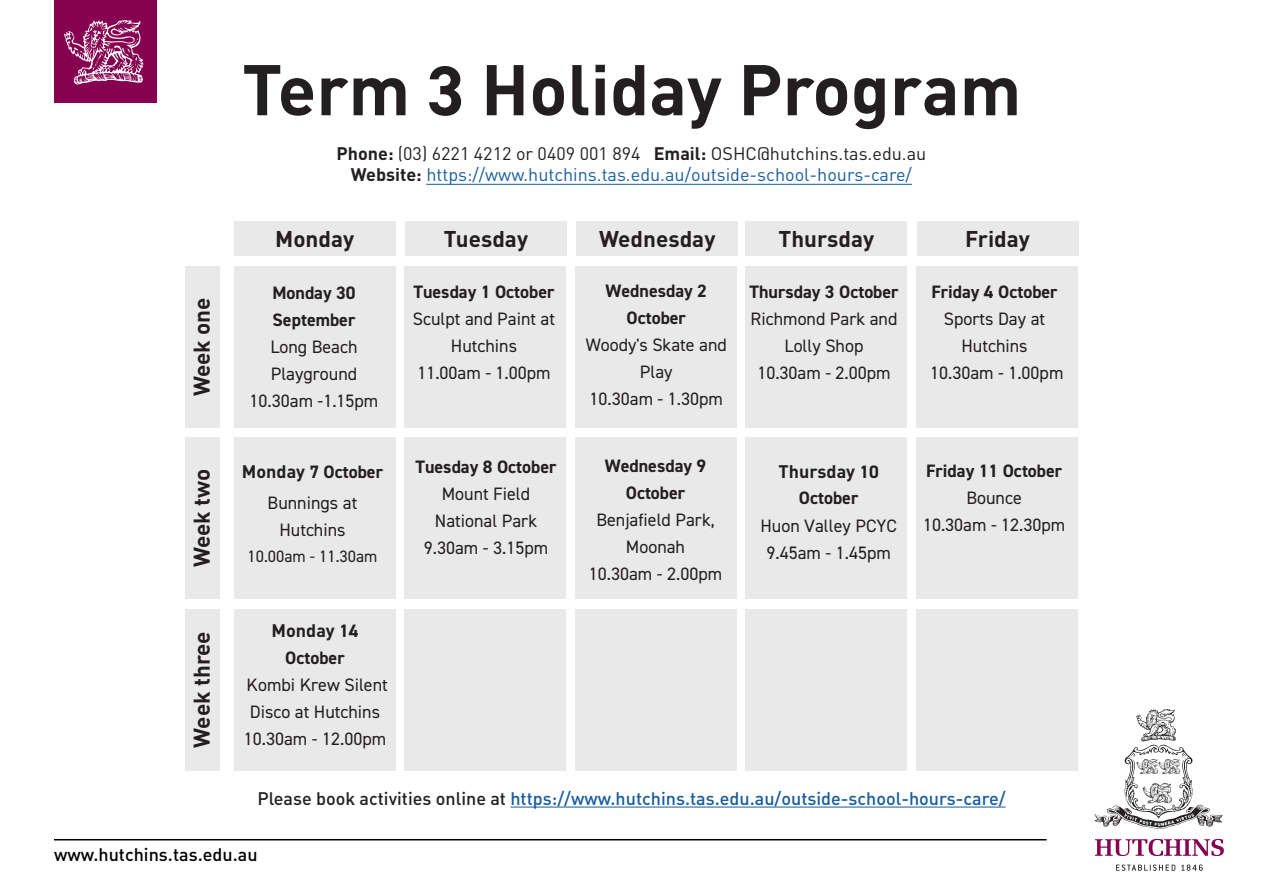
<style>
.page{position:relative;width:1263px;height:893px;background:#fff}
.page>*{position:absolute;margin:0;border:0;box-sizing:border-box;transform-origin:0 0}
.t1{font:700 70.5px "DIN";color:#231f20}
.t2{font:700 22.5px "DIN";color:#231f20}
.t3{font:18px/27px "DIN2014";color:#231f20;text-align:center}
.t4{font:18px/21.6px "DIN";color:#175d9e;text-align:center}
.t5{font:18px "DIN Medium Alternate";color:#175d9e}
.t6{font:700 18px/26.1px "DIN2014";color:#231f20;text-align:center}
.t7{font:18px "DIN Medium Alternate";color:#000}
.t8{font:16.5px "DIN2014";color:#231f20}
.s1{font-family:"DIN2014"}
.s2{font-weight:700;color:#231f20}
.s3{color:#231f20}
.s4{font-weight:700}
.s5{font-family:"DIN";font-weight:700}
.s6{font-family:"DIN"}
</style>
<div class="page">
<div style="left:54px;top:0;width:103px;height:103px;background:#870151"></div>
<svg style="left:64px;top:20px;width:79px;height:65px"></svg>
<div style="left:234px;top:266px;width:161px;height:162px;background:#eae9e9"></div>
<div style="left:405px;top:266px;width:161px;height:162px;background:#eae9e9"></div>
<div style="left:575px;top:266px;width:161px;height:162px;background:#eae9e9"></div>
<div style="left:746px;top:266px;width:161px;height:162px;background:#eae9e9"></div>
<div style="left:916px;top:266px;width:161px;height:162px;background:#eae9e9"></div>
<div style="left:234px;top:438px;width:161px;height:161px;background:#eae9e9"></div>
<div style="left:405px;top:438px;width:161px;height:161px;background:#eae9e9"></div>
<div style="left:575px;top:438px;width:161px;height:161px;background:#eae9e9"></div>
<div style="left:746px;top:438px;width:161px;height:161px;background:#eae9e9"></div>
<div style="left:916px;top:438px;width:161px;height:161px;background:#eae9e9"></div>
<div style="left:234px;top:609px;width:161px;height:161px;background:#eae9e9"></div>
<div style="left:405px;top:609px;width:161px;height:161px;background:#eae9e9"></div>
<div style="left:575px;top:609px;width:161px;height:161px;background:#eae9e9"></div>
<div style="left:746px;top:609px;width:161px;height:161px;background:#eae9e9"></div>
<div style="left:916px;top:609px;width:161px;height:161px;background:#eae9e9"></div>
<div style="left:185px;top:266px;width:34px;height:162px;background:#eae9e9"></div>
<div style="left:185px;top:438px;width:34px;height:161px;background:#eae9e9"></div>
<div style="left:185px;top:609px;width:34px;height:161px;background:#eae9e9"></div>
<div style="left:577px;top:221px;width:161px;height:35px;background:#eae9e9"></div>
<div style="left:405px;top:221px;width:162px;height:35px;background:#eae9e9"></div>
<div style="left:234px;top:221px;width:161px;height:35px;background:#eae9e9"></div>
<div style="left:917px;top:221px;width:161px;height:35px;background:#eae9e9"></div>
<div style="left:746px;top:221px;width:161px;height:35px;background:#eae9e9"></div>
<hr style="left:510px;top:807px;width:496px;height:1px;background:#175d9e">
<svg style="left:1116px;top:864px;width:87px;height:7px"></svg>
<svg style="left:1094px;top:709px;width:128px;height:120px"></svg>
<svg style="left:1095px;top:839px;width:129px;height:17px"></svg>
<hr style="left:54px;top:839px;width:993px;height:1px;background:#000">
<hr style="left:426px;top:184px;width:486px;height:1px;background:#175d9e">
<p class="t1" style="left:242px;top:43px;width:781px">Term <span class="s1">3</span> Holiday Program</p>
<p class="t4" style="left:337px;top:142px;width:591px"><span class="s2">Phone:</span> <span class="s3">(03) 6221 4212 or 0409 001 894</span> <span class="s2">Email:</span> <span class="s3">OSHC@hutchins.tas.edu.au<br></span><span class="s2">Website:</span> https://www.hutchins.tas.edu.au/outside-school-hours-care/</p>
<p class="t2" style="left:187px;top:396px;width:100px;rotate:-90deg">Week one</p>
<p class="t2" style="left:187px;top:567px;width:100px;rotate:-90deg">Week two</p>
<p class="t2" style="left:187px;top:748px;width:118px;rotate:-90deg">Week three</p>
<p class="t2" style="left:275px;top:223px;width:81px">Monday</p>
<p class="t2" style="left:444px;top:223px;width:86px">Tuesday</p>
<p class="t2" style="left:599px;top:223px;width:118px">Wednesday</p>
<p class="t2" style="left:778px;top:223px;width:97px">Thursday</p>
<p class="t2" style="left:965px;top:223px;width:66px">Friday</p>
<p class="t6" style="left:605px;top:278px;width:103px;line-height:26.8px">Wednesday 2<br>October</p>
<p class="t3" style="left:586px;top:331px;width:143px">Woody's Skate and<br>Play<br>10.30am - 1.30pm</p>
<p class="t3" style="left:250px;top:279px;width:130px"><span class="s4">Monday 30<br>September<br></span>Long Beach<br>Playground<br>10.30am -1.15pm</p>
<p class="t3" style="left:413px;top:278px;width:144px"><span class="s4">Tuesday 1 October<br></span>Sculpt and Paint at<br>Hutchins<br>11.00am - 1.00pm</p>
<p class="t3" style="left:749px;top:278px;width:151px"><span class="s4">Thursday 3 October<br></span>Richmond Park and<br>Lolly Shop<br>10.30am - 2.00pm</p>
<p class="t3" style="left:930px;top:278px;width:135px"><span class="s4">Friday 4 October<br></span>Sports Day at<br>Hutchins<br>10.30am - 1.00pm</p>
<p class="t3" style="left:242px;top:456px;width:143px;line-height:31.2px"><span class="s5">Monday</span> <span class="s4">7 October<br></span>Bunnings at</p>
<p class="t3" style="left:279px;top:516px;width:68px">Hutchins</p>
<p class="t8" style="left:247px;top:546px;width:131px">10.00am - 11.30am</p>
<p class="t3" style="left:244px;top:617px;width:146px"><span class="s5">Monday</span> <span class="s4">14<br>October<br></span>Kombi Krew Silent<br>Disco at Hutchins<br>10.30am - 12.00pm</p>
<p class="t3" style="left:415px;top:453px;width:143px"><span class="s4">Tuesday 8 October<br></span>Mount Field<br>National Park<br>9.30am - 3.15pm</p>
<p class="t3" style="left:589px;top:452px;width:135px"><span class="s4">Wednesday 9<br>October<br></span>Benjafield Park,<br>Moonah<br>10.30am - 2.00pm</p>
<p class="t6" style="left:778px;top:458px;width:102px"><span class="s6">Thursday</span> 10<br>October</p>
<p class="t3" style="left:760px;top:512px;width:138px">Huon Valley PCYC<br>9.45am - 1.45pm</p>
<p class="t3" style="left:923px;top:457px;width:144px"><span class="s4">Friday 11 October<br></span>Bounce<br>10.30am - 12.30pm</p>
<p class="t5" style="left:257px;top:786px;width:750px"><span class="s3">Please book activities online at</span> https://www.hutchins.tas.edu.au/outside-school-hours-care/</p>
<p class="t7" style="left:54px;top:843px;width:205px">www.hutchins.tas.edu.au</p>
</div>
